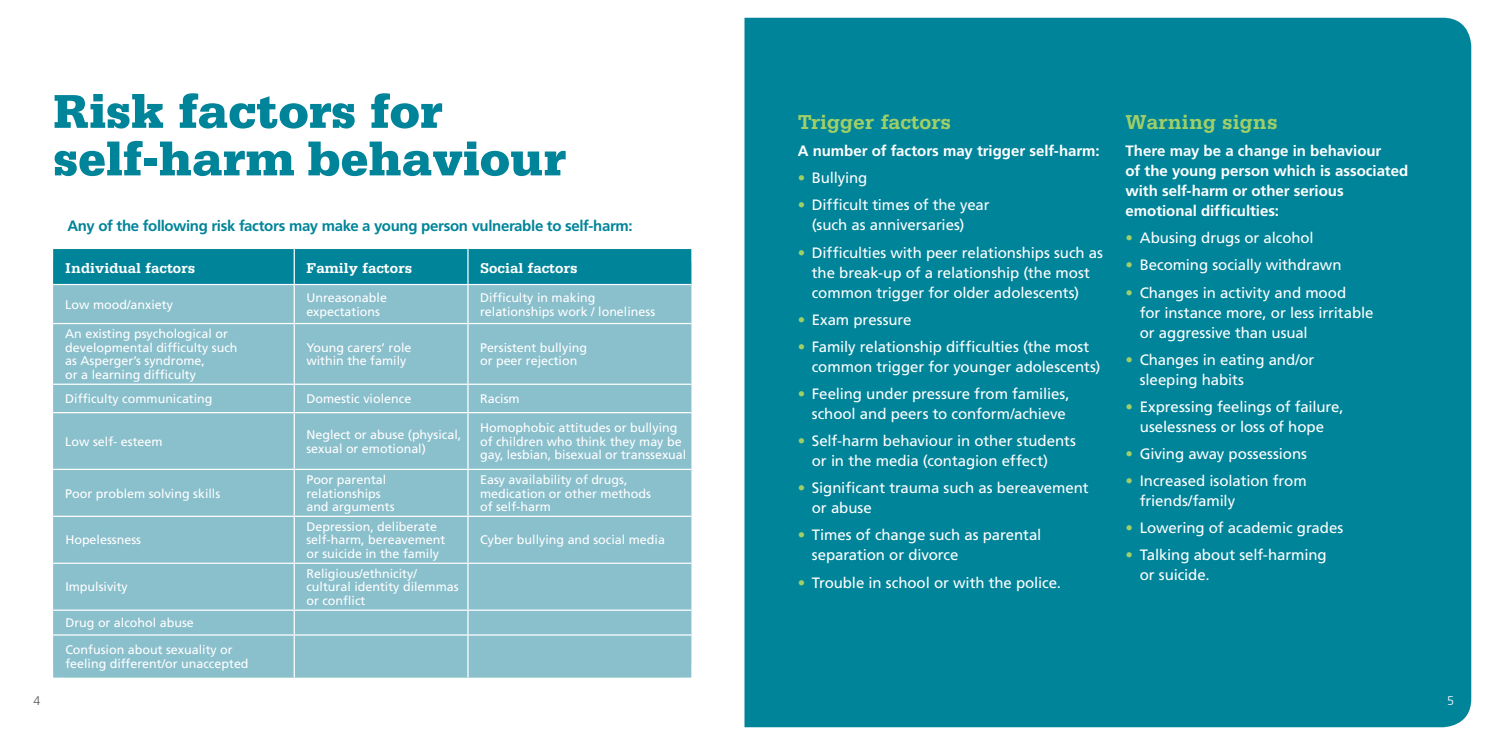
<style>
.page{position:relative;width:1489px;height:745px;background:#fff}
.page>*{position:absolute;margin:0;border:0;box-sizing:border-box;transform-origin:0 0}
.t1{font:900 50px/47.5px "Serifa";color:#008499}
.t2{font:700 21.25px "Serifa";color:#a0cf67}
.t3{font:15px/20px "Frutiger";letter-spacing:-.005em;color:#fff}
.t4{font:700 15px/20px "Frutiger";letter-spacing:-.005em;color:#fff}
.t5{font:700 15px "Frutiger";letter-spacing:-.025em;color:#008499}
.t6{font:700 15px "Serifa";color:#fff}
.t7{font:12.5px/13.8px "Frutiger";color:#fff}
.t8{font:300 12.5px "Frutiger";color:#fff}
.t9{font:300 12.5px "Frutiger";color:#58595b}
.s1{color:#a0cf67}
</style>
<div class="page">
<div style="left:744px;top:18px;width:726px;height:708px;background:#008499"></div>
<div style="left:53px;top:249px;width:638px;height:35px;background:#008499"></div>
<div style="left:53px;top:285px;width:638px;height:392px;background:#8abfcc"></div>
<hr style="left:293px;top:249px;width:2px;height:35px;background:#fff">
<hr style="left:467px;top:249px;width:1px;height:35px;background:#fff">
<hr style="left:293px;top:285px;width:2px;height:38px;background:#fff">
<hr style="left:467px;top:285px;width:1px;height:38px;background:#fff">
<hr style="left:53px;top:323px;width:241px;height:1px;background:#fff">
<hr style="left:294px;top:323px;width:174px;height:1px;background:#fff">
<hr style="left:293px;top:324px;width:2px;height:59px;background:#fff">
<hr style="left:468px;top:323px;width:223px;height:1px;background:#fff">
<hr style="left:467px;top:324px;width:1px;height:59px;background:#fff">
<hr style="left:53px;top:383px;width:241px;height:1px;background:#fff">
<hr style="left:294px;top:383px;width:174px;height:1px;background:#fff">
<hr style="left:293px;top:384px;width:2px;height:28px;background:#fff">
<hr style="left:468px;top:383px;width:223px;height:1px;background:#fff">
<svg style="left:467px;top:384px;width:1px;height:28px"></svg>
<hr style="left:53px;top:412px;width:241px;height:1px;background:#fff">
<hr style="left:294px;top:412px;width:174px;height:1px;background:#fff">
<hr style="left:293px;top:413px;width:2px;height:55px;background:#fff">
<hr style="left:468px;top:412px;width:223px;height:1px;background:#fff">
<hr style="left:467px;top:413px;width:1px;height:55px;background:#fff">
<hr style="left:53px;top:468px;width:241px;height:1px;background:#fff">
<hr style="left:294px;top:468px;width:174px;height:1px;background:#fff">
<hr style="left:293px;top:469px;width:2px;height:46px;background:#fff">
<hr style="left:468px;top:468px;width:223px;height:1px;background:#fff">
<hr style="left:467px;top:469px;width:1px;height:46px;background:#fff">
<hr style="left:53px;top:515px;width:241px;height:1px;background:#fff">
<hr style="left:294px;top:515px;width:174px;height:1px;background:#fff">
<hr style="left:293px;top:516px;width:2px;height:46px;background:#fff">
<hr style="left:468px;top:515px;width:223px;height:1px;background:#fff">
<hr style="left:467px;top:516px;width:1px;height:46px;background:#fff">
<hr style="left:53px;top:562px;width:241px;height:1px;background:#fff">
<hr style="left:294px;top:562px;width:174px;height:1px;background:#fff">
<hr style="left:293px;top:563px;width:2px;height:46px;background:#fff">
<hr style="left:468px;top:562px;width:223px;height:1px;background:#fff">
<hr style="left:467px;top:563px;width:1px;height:46px;background:#fff">
<hr style="left:53px;top:609px;width:241px;height:1px;background:#fff">
<hr style="left:294px;top:609px;width:174px;height:1px;background:#fff">
<hr style="left:293px;top:610px;width:2px;height:24px;background:#fff">
<hr style="left:468px;top:609px;width:223px;height:1px;background:#fff">
<svg style="left:467px;top:610px;width:1px;height:24px"></svg>
<hr style="left:53px;top:634px;width:241px;height:1px;background:#fff">
<hr style="left:294px;top:634px;width:174px;height:1px;background:#fff">
<hr style="left:293px;top:635px;width:2px;height:42px;background:#fff">
<hr style="left:468px;top:634px;width:223px;height:1px;background:#fff">
<hr style="left:467px;top:635px;width:1px;height:42px;background:#fff">
<h1 class="t1" style="left:53px;top:86px;width:514px">Risk factors for self-harm behaviour</h1>
<p class="t9" style="left:34px;top:693px;width:8px">4</p>
<p class="t5" style="left:67px;top:217px;width:566px">Any of the following risk factors may make a young person vulnerable to self-harm:</p>
<p class="t6" style="left:65px;top:259px;width:132px">Individual factors</p>
<p class="t6" style="left:306px;top:259px;width:107px">Family factors</p>
<p class="t6" style="left:480px;top:259px;width:99px">Social factors</p>
<p class="t7" style="left:65px;top:297px;width:109px">Low mood/anxiety</p>
<p class="t7" style="left:306px;top:290px;width:82px">Unreasonable expectations</p>
<p class="t7" style="left:480px;top:290px;width:177px">Difficulty in making relationships work / loneliness</p>
<p class="t7" style="left:65px;top:326px;width:174px">An existing psychological or developmental difficulty such as Asperger’s syndrome,<br>or a learning difficulty</p>
<p class="t7" style="left:306px;top:340px;width:107px">Young carers’ role within the family</p>
<p class="t7" style="left:480px;top:340px;width:108px">Persistent bullying or peer rejection</p>
<p class="t7" style="left:65px;top:391px;width:149px">Difficulty communicating</p>
<p class="t7" style="left:306px;top:391px;width:106px">Domestic violence</p>
<p class="t7" style="left:480px;top:391px;width:41px">Racism</p>
<p class="t7" style="left:65px;top:434px;width:99px">Low self- esteem</p>
<p class="t7" style="left:306px;top:427px;width:156px">Neglect or abuse (physical, sexual or emotional)</p>
<p class="t7" style="left:480px;top:420px;width:208px">Homophobic attitudes or bullying of children who think they may be gay, lesbian, bisexual or transsexual</p>
<p class="t7" style="left:65px;top:486px;width:156px">Poor problem solving skills</p>
<p class="t7" style="left:306px;top:472px;width:90px">Poor parental relationships and arguments</p>
<p class="t7" style="left:480px;top:472px;width:172px">Easy availability of drugs, medication or other methods of self-harm</p>
<p class="t7" style="left:65px;top:533px;width:77px">Hopelessness</p>
<p class="t7" style="left:65px;top:579px;width:64px">Impulsivity</p>
<p class="t7" style="left:65px;top:609px;width:169px;line-height:26.8px">Drug or alcohol abuse<br>Confusion about sexuality or</p>
<p class="t7" style="left:65px;top:656px;width:185px">feeling different/or unaccepted</p>
<p class="t7" style="left:306px;top:519px;width:140px">Depression, deliberate self-harm, bereavement or suicide in the family</p>
<p class="t7" style="left:306px;top:566px;width:154px">Religious/ethnicity/ cultural identity dilemmas or conflict</p>
<p class="t7" style="left:480px;top:533px;width:186px">Cyber bullying and social media</p>
<h2 class="t2" style="left:797px;top:109px;width:155px">Trigger factors</h2>
<p class="t4" style="left:797px;top:141px;width:303px">A number of factors may trigger self-harm:</p>
<p class="t3" style="left:797px;top:168px;width:71px"><span class="s1">•</span> Bullying</p>
<p class="t3" style="left:811px;top:195px;width:179px;text-indent:-14px"><span class="s1">•</span> Difficult times of the year (such as anniversaries)</p>
<p class="t3" style="left:811px;top:242px;width:293px;text-indent:-14px"><span class="s1">•</span> Difficulties with peer relationships such as the break-up of a relationship (the most common trigger for older adolescents)</p>
<p class="t3" style="left:797px;top:309px;width:115px"><span class="s1">•</span> Exam pressure</p>
<p class="t3" style="left:811px;top:336px;width:290px;text-indent:-14px"><span class="s1">•</span> Family relationship difficulties (the most common trigger for younger adolescents)</p>
<p class="t3" style="left:797px;top:383px;width:273px;text-align:right"><span class="s1">•</span> Feeling under pressure from families, school and peers to conform/achieve</p>
<p class="t3" style="left:811px;top:430px;width:265px;text-indent:-14px"><span class="s1">•</span> Self-harm behaviour in other students or in the media (contagion effect)</p>
<p class="t3" style="left:811px;top:477px;width:278px;text-indent:-14px"><span class="s1">•</span> Significant trauma such as bereavement or abuse</p>
<p class="t3" style="left:811px;top:524px;width:231px;text-indent:-14px"><span class="s1">•</span> Times of change such as parental separation or divorce</p>
<p class="t3" style="left:797px;top:572px;width:265px"><span class="s1">•</span> Trouble in school or with the police.</p>
<h2 class="t2" style="left:1125px;top:109px;width:153px">Warning signs</h2>
<p class="t4" style="left:1125px;top:141px;width:284px">There may be a change in behaviour<br>of the young person which is associated with self-harm or other serious emotional difficulties:</p>
<p class="t3" style="left:1125px;top:228px;width:190px"><span class="s1">•</span> Abusing drugs or alcohol</p>
<p class="t3" style="left:1125px;top:255px;width:217px"><span class="s1">•</span> Becoming socially withdrawn</p>
<p class="t3" style="left:1139px;top:282px;width:235px;text-indent:-14px"><span class="s1">•</span> Changes in activity and mood<br>for instance more, or less irritable or aggressive than usual</p>
<p class="t3" style="left:1139px;top:349px;width:176px;text-indent:-14px"><span class="s1">•</span> Changes in eating and/or sleeping habits</p>
<p class="t3" style="left:1125px;top:396px;width:219px;text-align:center"><span class="s1">•</span> Expressing feelings of failure, uselessness or loss of hope</p>
<p class="t3" style="left:1125px;top:443px;width:183px"><span class="s1">•</span> Giving away possessions</p>
<p class="t3" style="left:1139px;top:470px;width:168px;text-indent:-14px"><span class="s1">•</span> Increased isolation from friends/family</p>
<p class="t3" style="left:1125px;top:517px;width:219px"><span class="s1">•</span> Lowering of academic grades</p>
<p class="t3" style="left:1139px;top:544px;width:188px;text-indent:-14px"><span class="s1">•</span> Talking about self-harming or suicide.</p>
<p class="t8" style="left:1446px;top:693px;width:8px">5</p>
</div>
